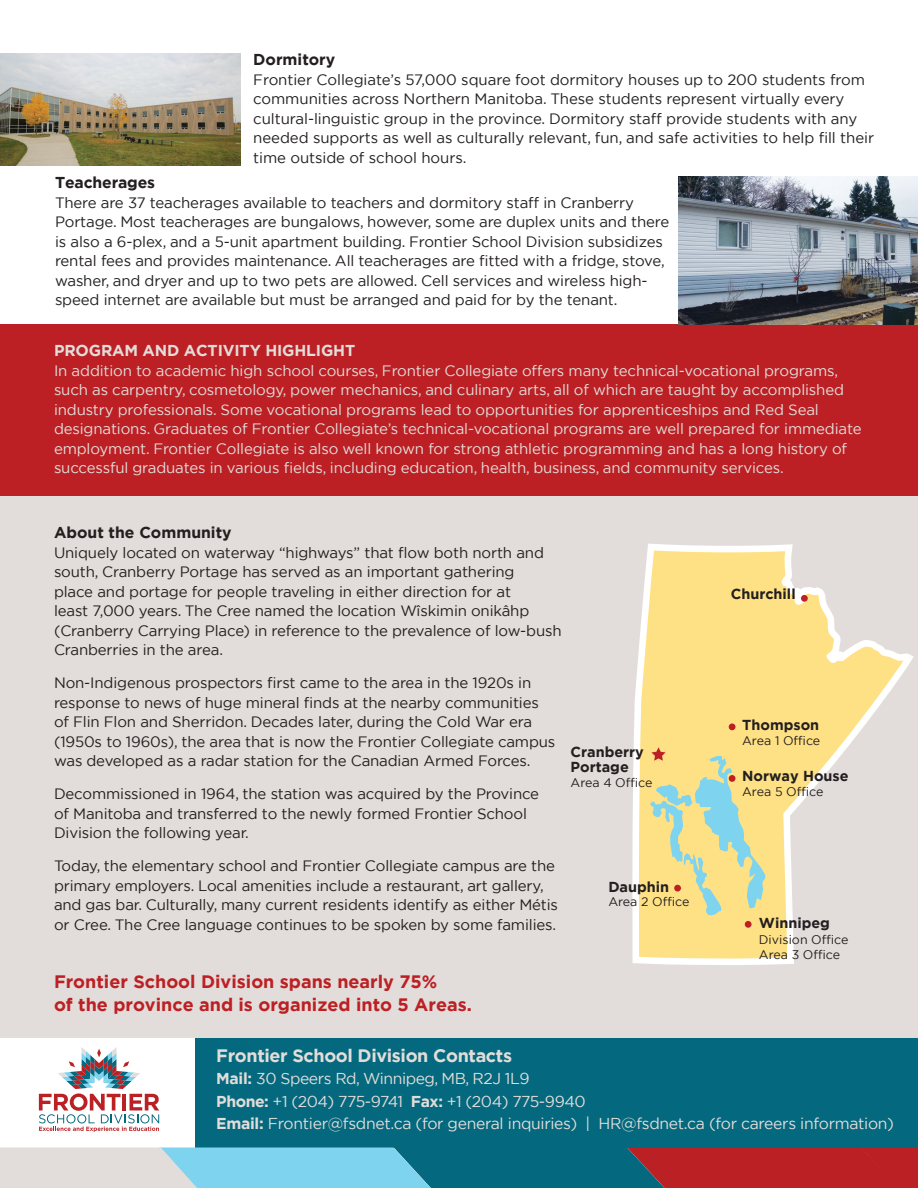
<style>
.page{position:relative;width:918px;height:1188px;background:#fff}
.page>*{position:absolute;margin:0;border:0;box-sizing:border-box;transform-origin:0 0}
.t1{font:700 18px/22.5px "Gotham";color:#bc2024}
.t2{font:700 18px "Gotham";letter-spacing:-.02em;color:#e2ddda}
.t3{font:15.75px "Gotham";letter-spacing:-.02em;color:#e2ddda}
.t4{font:700 15.75px "Gotham";color:#231f20}
.t5{font:700 15.75px "Gotham";letter-spacing:-.01em;color:#e2ddda}
.t6{font:15px/19.5px "Gotham";letter-spacing:-.01em;color:#231f20}
.t7{font:15px/19.5px "Gotham";letter-spacing:-.01em;color:#e2ddda}
.t8{font:700 14.4px "Gotham";color:#231f20}
.t9{font:12.45px "Gotham";color:#231f20}
.s1{font-weight:700}
</style>
<div class="page">
<div style="left:0;top:324px;width:918px;height:173px;background:#bc2024"></div>
<div style="left:195px;top:945px;width:723px;height:203px;background:#04697e"></div>
<div style="left:0;top:497px;width:918px;height:541px;background:#e2ddda"></div>
<svg style="left:0;top:1148px;width:918px;height:40px;background:#848592"></svg>
<svg style="left:39px;top:1047px;width:120px;height:85px"></svg>
<img style="left:0;top:54px;width:241px;height:111px">
<img style="left:679px;top:177px;width:239px;height:147px">
<svg style="left:632px;top:543px;width:282px;height:422px"></svg>
<div style="left:745px;top:921px;width:7px;height:7px;background:#bc2024;border-radius:50%"></div>
<div style="left:729px;top:723px;width:7px;height:7px;background:#bc2024;border-radius:50%"></div>
<div style="left:801px;top:595px;width:7px;height:7px;background:#bc2024;border-radius:50%"></div>
<svg style="left:650px;top:747px;width:115px;height:168px;background:#dedb9e"></svg>
<p class="t4" style="left:253px;top:51px;width:84px">Dormitory</p>
<p class="t6" style="left:253px;top:70px;width:622px">Frontier Collegiate’s 57,000 square foot dormitory houses up to 200 students from communities across Northern Manitoba. These students represent virtually every cultural-linguistic group in the province. Dormitory staff provide students with any needed supports as well as culturally relevant, fun, and safe activities to help fill their time outside of school hours.</p>
<p class="t4" style="left:55px;top:174px;width:102px">Teacherages</p>
<p class="t6" style="left:55px;top:192px;width:616px">There are 37 teacherages available to teachers and dormitory staff in Cranberry Portage. Most teacherages are bungalows, however, some are duplex units and there is also a 6-plex, and a 5-unit apartment building. Frontier School Division subsidizes rental fees and provides maintenance. All teacherages are fitted with a fridge, stove, washer, and dryer and up to two pets are allowed. Cell services and wireless high&shy;speed internet are available but must be arranged and paid for by the tenant.</p>
<p class="t5" style="left:54px;top:342px;width:303px">PROGRAM AND ACTIVITY HIGHLIGHT</p>
<p class="t7" style="left:54px;top:361px;width:809px">In addition to academic high school courses, Frontier Collegiate offers many technical-vocational programs, such as carpentry, cosmetology, power mechanics, and culinary arts, all of which are taught by accomplished industry professionals. Some vocational programs lead to opportunities for apprenticeships and Red Seal designations. Graduates of Frontier Collegiate’s technical-vocational programs are well prepared for immediate employment. Frontier Collegiate is also well known for strong athletic programming and has a long history of successful graduates in various fields, including education, health, business, and community services.</p>
<p class="t4" style="left:54px;top:524px;width:179px">About the Community</p>
<p class="t6" style="left:54px;top:542px;width:509px">Uniquely located on waterway “highways” that flow both north and south, Cranberry Portage has served as an important gathering<br>place and portage for people traveling in either direction for at<br>least 7,000 years. The Cree named the location Wîskimin onikâhp (Cranberry Carrying Place) in reference to the prevalence of low-bush Cranberries in the area.</p>
<p class="t6" style="left:54px;top:673px;width:503px">Non-Indigenous prospectors first came to the area in the 1920s in response to news of huge mineral finds at the nearby communities of Flin Flon and Sherridon. Decades later, during the Cold War era (1950s to 1960s), the area that is now the Frontier Collegiate campus was developed as a radar station for the Canadian Armed Forces.</p>
<p class="t6" style="left:54px;top:784px;width:487px">Decommissioned in 1964, the station was acquired by the Province of Manitoba and transferred to the newly formed Frontier School<br>Division the following year.</p>
<p class="t6" style="left:54px;top:856px;width:506px">Today, the elementary school and Frontier Collegiate campus are the primary employers. Local amenities include a restaurant, art gallery, and gas bar. Culturally, many current residents identify as either Métis or Cree. The Cree language continues to be spoken by some families.</p>
<p class="t8" style="left:571px;top:743px;width:75px">Cranberry</p>
<p class="t8" style="left:571px;top:759px;width:60px">Portage</p>
<p class="t9" style="left:571px;top:774px;width:84px">Area 4 Office</p>
<p class="t8" style="left:608px;top:878px;width:62px">Dauphin</p>
<p class="t9" style="left:608px;top:894px;width:83px">Area 2 Office</p>
<p class="t8" style="left:731px;top:585px;width:66px">Churchill</p>
<p class="t8" style="left:742px;top:717px;width:79px">Thompson</p>
<p class="t9" style="left:742px;top:733px;width:80px">Area 1 Office</p>
<p class="t8" style="left:742px;top:768px;width:108px">Norway House</p>
<p class="t9" style="left:742px;top:783px;width:83px">Area 5 Office</p>
<p class="t8" style="left:759px;top:915px;width:73px">Winnipeg</p>
<p class="t9" style="left:759px;top:932px;width:91px">Division Office</p>
<p class="t9" style="left:759px;top:946px;width:83px">Area 3 Office</p>
<p class="t1" style="left:54px;top:970px;width:419px">Frontier School Division spans nearly 75%<br>of the province and is organized into 5 Areas.</p>
<p class="t2" style="left:216px;top:1045px;width:297px">Frontier School Division Contacts</p>
<p class="t3" style="left:216px;top:1069px;width:315px"><span class="s1">Mail:</span> 30 Speers Rd, Winnipeg, MB, R2J 1L9</p>
<p class="t3" style="left:216px;top:1091px;width:371px"><span class="s1">Phone:</span> +1 (204) 775-9741 <span class="s1">Fax:</span> +1 (204) 775-9940</p>
<p class="t3" style="left:216px;top:1114px;width:679px"><span class="s1">Email:</span> Frontier@fsdnet.ca (for general inquiries) | HR@fsdnet.ca (for careers information)</p>
</div>
